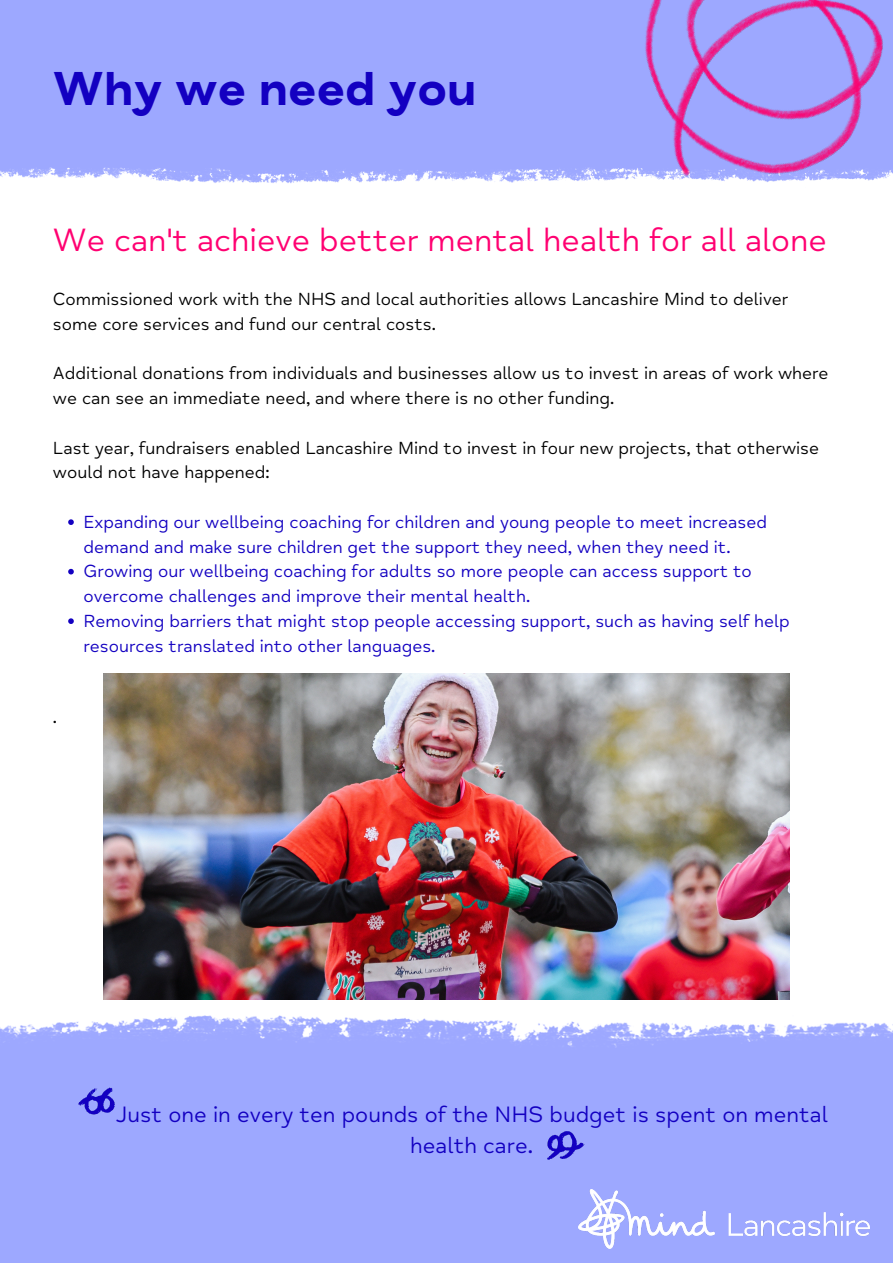
<style>
.page{position:relative;width:893px;height:1263px;background:#fff}
.page>*{position:absolute;margin:0;border:0;box-sizing:border-box;transform-origin:0 0}
.t1{font:700 48.75px "Mind Meridian";color:#1300c1}
.t2{font:33px "Mind Meridian";color:#ff0071}
.t3{font:22.8px/31.5px "Mind Meridian";color:#1300c1;text-align:center}
.t4{font:17.92px/24.8px "Mind Meridian";color:#1300c1}
.t5{font:17.92px/24.8px "Mind Meridian";color:#000}
</style>
<div class="page">
<div style="left:0;top:0;width:565px;height:184px;background:#9da8ff"></div>
<div style="left:0;top:1015px;width:893px;height:248px;background:#9da8ff"></div>
<img style="left:578px;top:1189px;width:291px;height:59px">
<img style="left:103px;top:673px;width:686px;height:326px">
<svg style="left:68px;top:519px;width:6px;height:6px"></svg>
<svg style="left:68px;top:569px;width:6px;height:5px"></svg>
<svg style="left:68px;top:618px;width:6px;height:6px"></svg>
<img style="left:565px;top:0;width:328px;height:182px">
<img style="left:547px;top:1127px;width:37px;height:38px">
<img style="left:78px;top:1083px;width:38px;height:37px">
<h1 class="t1" style="left:53px;top:59px;width:425px">Why we need you</h1>
<h2 class="t2" style="left:53px;top:220px;width:775px">We can't achieve better mental health for all alone</h2>
<p class="t5" style="left:53px;top:287px;width:737px">Commissioned work with the NHS and local authorities allows Lancashire Mind to deliver some core services and fund our central costs.</p>
<p class="t5" style="left:53px;top:361px;width:777px">Additional donations from individuals and businesses allow us to invest in areas of work where we can see an immediate need, and where there is no other funding.</p>
<p class="t5" style="left:53px;top:435px;width:767px">Last year, fundraisers enabled Lancashire Mind to invest in four new projects, that otherwise would not have happened:</p>
<p class="t5" style="left:53px;top:708px;width:6px">·</p>
<p class="t4" style="left:83px;top:510px;width:708px">Expanding our wellbeing coaching for children and young people to meet increased demand and make sure children get the support they need, when they need it.<br>Growing our wellbeing coaching for adults so more people can access support to overcome challenges and improve their mental health.<br>Removing barriers that might stop people accessing support, such as having self help resources translated into other languages.</p>
<p class="t3" style="left:115px;top:1099px;width:714px">Just one in every ten pounds of the NHS budget is spent on mental health care.</p>
</div>
